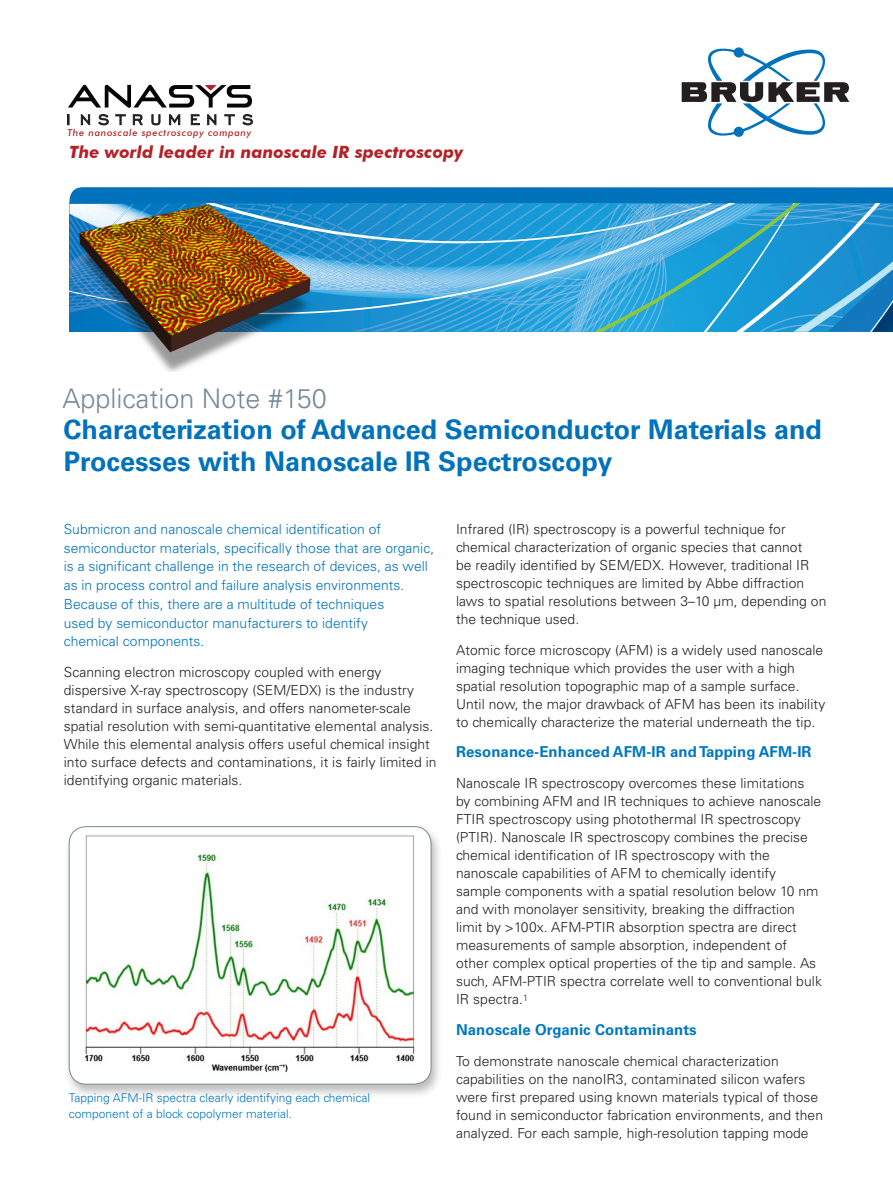
<style>
.page{position:relative;width:893px;height:1187px;background:#fff}
.page>*{position:absolute;margin:0;border:0;box-sizing:border-box;transform-origin:0 0}
.application_subheadl{font:700 27px/31.5px "Univers LT Std";color:#0072bc}
.application_subheadl-2{font:300 27px "Univers LT Std";color:#738a95}
.Body_Copy{font:italic 700 16.8px "Futura BT";letter-spacing:.005em;color:#b32126}
.Subhead{font:700 15px "Univers LT Std";letter-spacing:.005em;color:#0077c0}
.Body_Copy-2{font:300 13.8px/18px "Univers LT Std";letter-spacing:.005em;color:#231f20}
.application_intro{font:300 13.8px/18.8px "Univers LT Std";color:#0072bc}
.captions{font:300 12px/15.8px "Univers LT Std";color:#0077c0}
.t1{font:italic 500 9.6px "Futura BT";letter-spacing:.075em;color:#b12124}
</style>
<div class="page">
<div style="left:64px;top:824px;width:379px;height:275px;background:#231f20;opacity:.3"></div>
<div style="left:69px;top:826px;width:362px;height:258px;background:#fff;border-radius:17px"></div>
<img style="left:85px;top:835px;width:330px;height:237px">
<div style="left:69px;top:826px;width:362px;height:258px;border:1px solid #738a95;border-radius:17px"></div>
<svg style="left:69px;top:187px;width:824px;height:145px;background:#339cd3"></svg>
<svg style="left:682px;top:47px;width:167px;height:90px"></svg>
<svg style="left:68px;top:85px;width:184px;height:23px"></svg>
<svg style="left:81px;top:115px;width:9px;height:10px"></svg>
<svg style="left:99px;top:114px;width:9px;height:11px"></svg>
<svg style="left:116px;top:115px;width:9px;height:10px"></svg>
<svg style="left:133px;top:115px;width:9px;height:10px"></svg>
<svg style="left:152px;top:115px;width:8px;height:10px"></svg>
<svg style="left:169px;top:115px;width:11px;height:10px"></svg>
<svg style="left:191px;top:115px;width:8px;height:10px"></svg>
<svg style="left:208px;top:115px;width:8px;height:10px"></svg>
<svg style="left:225px;top:115px;width:9px;height:10px"></svg>
<svg style="left:243px;top:114px;width:9px;height:11px"></svg>
<img style="left:77px;top:204px;width:235px;height:167px">
<p class="t1" style="left:67px;top:127px;width:185px">The nanoscale spectroscopy company</p>
<p class="Body_Copy" style="left:69px;top:142px;width:395px">The world leader in nanoscale IR spectroscopy</p>
<p class="application_subheadl-2" style="left:62px;top:382px;width:266px">Application Note #150</p>
<p class="application_subheadl" style="left:64px;top:414px;width:760px">Characterization of Advanced Semiconductor Materials and<br>Processes with Nanoscale IR Spectroscopy</p>
<p class="application_intro" style="left:64px;top:519px;width:372px">Submicron and nanoscale chemical identification of semiconductor materials, specifically those that are organic, is a significant challenge in the research of devices, as well as in process control and failure analysis environments.<br>Because of this, there are a multitude of techniques<br>used by semiconductor manufacturers to identify<br>chemical components.</p>
<p class="Body_Copy-2" style="left:64px;top:663px;width:374px">Scanning electron microscopy coupled with energy dispersive X-ray spectroscopy (SEM/EDX) is the industry standard in surface analysis, and offers nanometer-scale spatial resolution with semi-quantitative elemental analysis.<br>While this elemental analysis offers useful chemical insight into surface defects and contaminations, it is fairly limited in identifying organic materials.</p>
<p class="captions" style="left:69px;top:1090px;width:303px">Tapping AFM-IR spectra clearly identifying each chemical component of a block copolymer material.</p>
<p class="Body_Copy-2" style="left:456px;top:520px;width:372px">Infrared (IR) spectroscopy is a powerful technique for chemical characterization of organic species that cannot<br>be readily identified by SEM/EDX. However, traditional IR spectroscopic techniques are limited by Abbe diffraction laws to spatial resolutions between 3–10 µm, depending on the technique used.</p>
<p class="Body_Copy-2" style="left:456px;top:640px;width:371px">Atomic force microscopy (AFM) is a widely used nanoscale imaging technique which provides the user with a high spatial resolution topographic map of a sample surface.<br>Until now, the major drawback of AFM has been its inability to chemically characterize the material underneath the tip.</p>
<p class="Subhead" style="left:456px;top:743px;width:357px">Resonance-Enhanced AFM-IR and Tapping AFM-IR</p>
<p class="Body_Copy-2" style="left:456px;top:774px;width:367px">Nanoscale IR spectroscopy overcomes these limitations by combining AFM and IR techniques to achieve nanoscale FTIR spectroscopy using photothermal IR spectroscopy (PTIR). Nanoscale IR spectroscopy combines the precise chemical identification of IR spectroscopy with the nanoscale capabilities of AFM to chemically identify sample components with a spatial resolution below 10 nm and with monolayer sensitivity, breaking the diffraction limit by &gt;100x. AFM-PTIR absorption spectra are direct measurements of sample absorption, independent of other complex optical properties of the tip and sample. As such, AFM-PTIR spectra correlate well to conventional bulk IR spectra.<sup>1</sup></p>
<p class="Subhead" style="left:456px;top:1020px;width:242px">Nanoscale Organic Contaminants</p>
<p class="Body_Copy-2" style="left:456px;top:1051px;width:369px">To demonstrate nanoscale chemical characterization capabilities on the nanoIR3, contaminated silicon wafers were first prepared using known materials typical of those found in semiconductor fabrication environments, and then analyzed. For each sample, high-resolution tapping mode</p>
</div>
